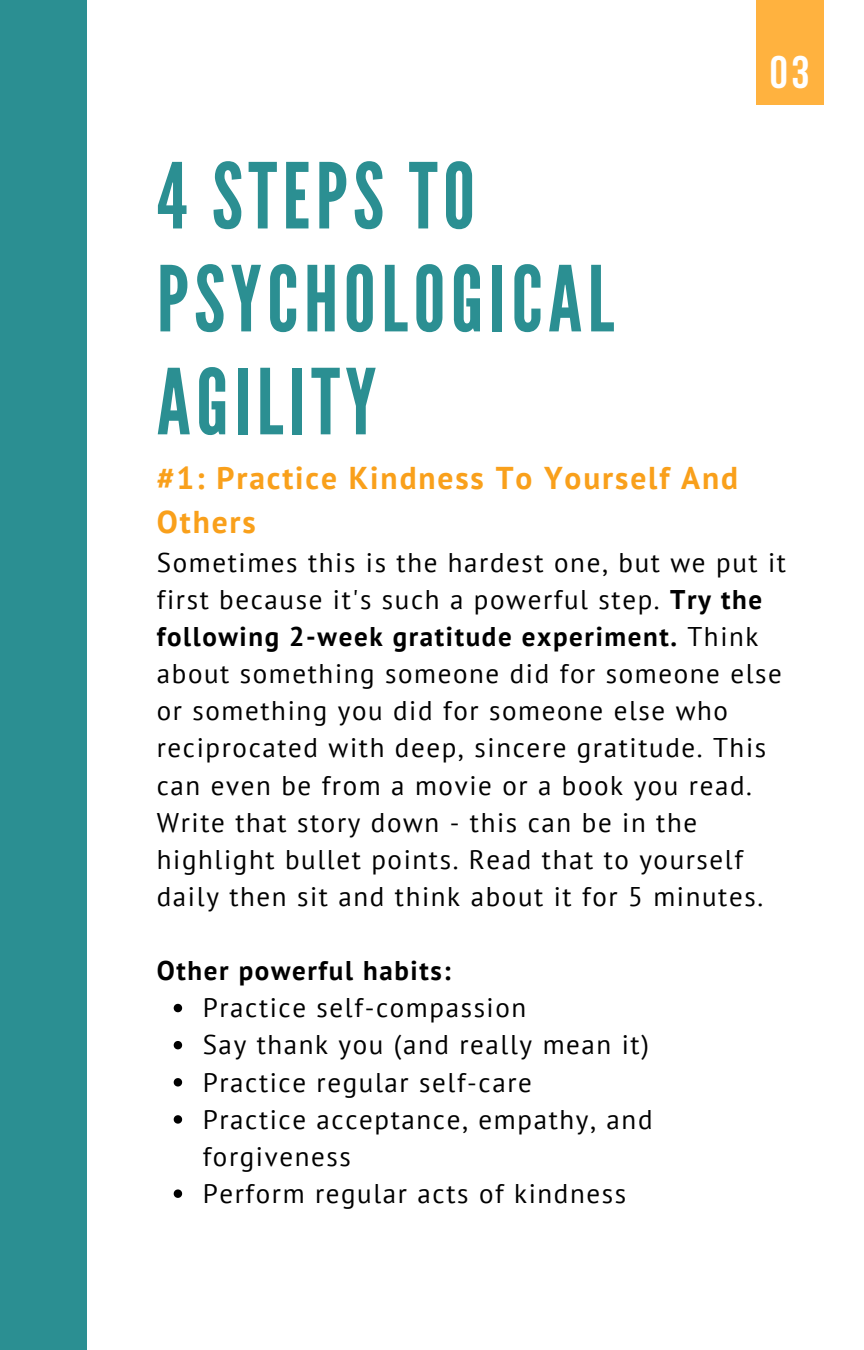
<style>
.page{position:relative;width:864px;height:1350px;background:#fff}
.page>*{position:absolute;margin:0;border:0;box-sizing:border-box;transform-origin:0 0}
.t1{font:90.67px/103px "League Gothic";letter-spacing:.06em;color:#2b8f92}
.t2{font:700 45.45px "Bebas Neue";color:#fff}
.t3{font:700 31.5px/43.9px "PT Sans";letter-spacing:.06em;color:#f9a01b}
.t4{font:27px/37.1px "PT Sans";letter-spacing:.06em;color:#000}
.t5{font:700 27px "PT Sans";letter-spacing:.06em;color:#000}
.s1{font-weight:700}
</style>
<div class="page">
<div style="left:0;top:0;width:86px;height:1350px;background:#2b8f92"></div>
<svg style="left:174px;top:1004px;width:8px;height:8px"></svg>
<svg style="left:174px;top:1041px;width:8px;height:8px"></svg>
<svg style="left:174px;top:1078px;width:8px;height:9px"></svg>
<svg style="left:174px;top:1115px;width:8px;height:9px"></svg>
<svg style="left:174px;top:1189px;width:8px;height:9px"></svg>
<div style="left:756px;top:0;width:67px;height:105px;background:#ffb23f"></div>
<h1 class="t1" style="left:157px;top:147px;width:459px">4 STEPS TO<br>PSYCHOLOGICAL<br>AGILITY</h1>
<h2 class="t2" style="left:770px;top:54px;width:41px">03</h2>
<p class="t3" style="left:157px;top:456px;width:583px">#1: Practice Kindness To Yourself And<br>Others</p>
<p class="t4" style="left:157px;top:543px;width:631px">Sometimes this is the hardest one, but we put it first because it's such a powerful step. <span class="s1">Try the following 2-week gratitude experiment.</span> Think about something someone did for someone else or something you did for someone else who reciprocated with deep, sincere gratitude. This can even be from a movie or a book you read.<br>Write that story down - this can be in the highlight bullet points. Read that to yourself daily then sit and think about it for 5 minutes.</p>
<p class="t5" style="left:157px;top:953px;width:295px">Other powerful habits:</p>
<p class="t4" style="left:203px;top:989px;width:451px">Practice self-compassion<br>Say thank you (and really mean it)<br>Practice regular self-care<br>Practice acceptance, empathy, and forgiveness<br>Perform regular acts of kindness</p>
</div>
